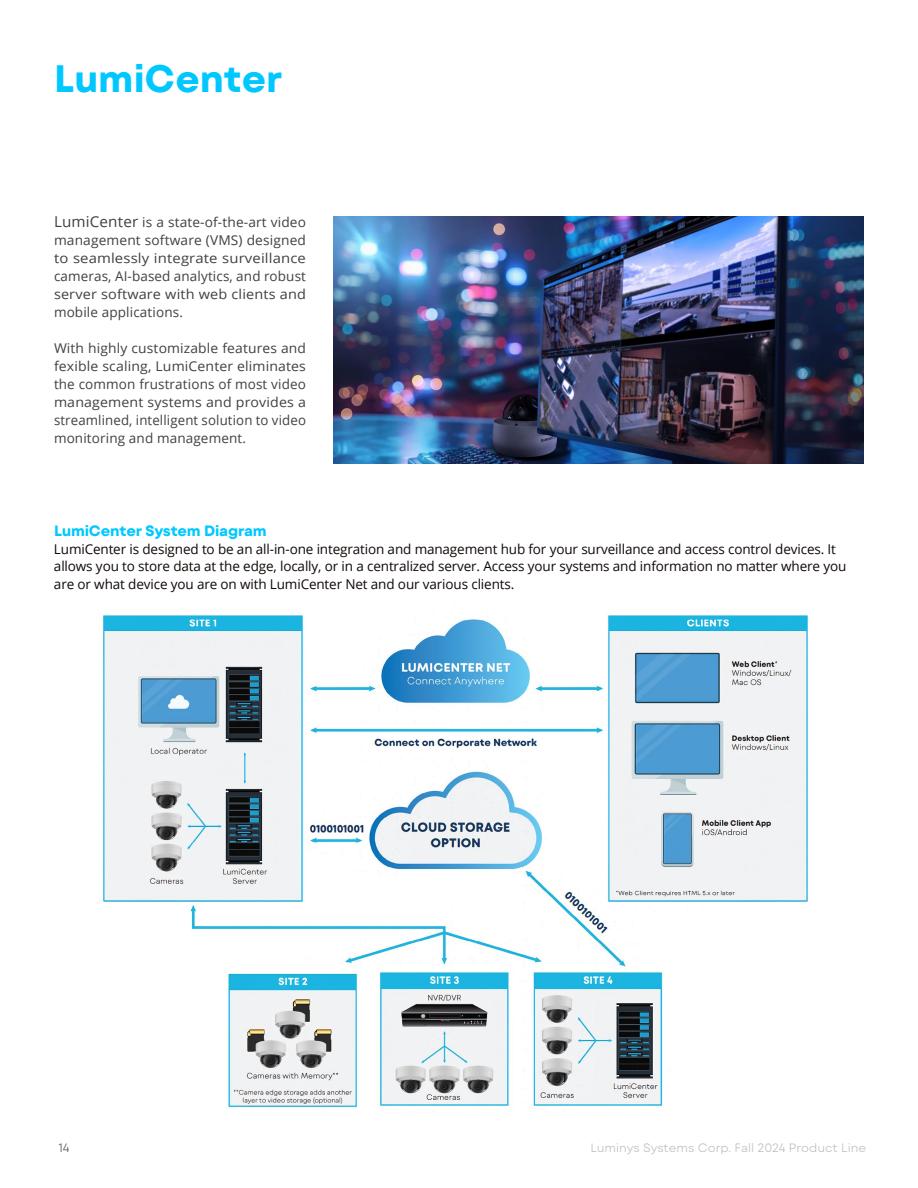
<style>
.page{position:relative;width:918px;height:1188px;background:#fff}
.page>*{position:absolute;margin:0;border:0;box-sizing:border-box;transform-origin:0 0}
.t1{font:700 38.25px "Mont Blanc";color:#00c8ff}
.t2{font:700 15px "Mont Blanc";letter-spacing:-.01em;color:#00c8ff}
.t3{font:13.5px/18px "Open Sans";letter-spacing:.01em;color:#414042;text-align:justify}
.t4{font:13.5px/18px "Open Sans";letter-spacing:-.01em;color:#100906}
.t5{font:300 12.15px "Mont Blanc";color:#bcbec0}
.t6{font:300 12.15px "Mont Blanc";color:#58595b}
.s1{font-size:15px}
</style>
<div class="page">
<img style="left:102px;top:613px;width:706px;height:495px">
<img style="left:333px;top:216px;width:531px;height:248px">
<h1 class="t1" style="left:54px;top:54px;width:230px">LumiCenter</h1>
<p class="t3" style="left:54px;top:213px;width:254px"><span class="s1">LumiCenter</span> is a state-of-the-art video management software (VMS) designed to seamlessly integrate surveillance cameras, AI-based analytics, and robust server software with web clients and mobile applications.</p>
<p class="t3" style="left:54px;top:339px;width:254px">With highly customizable features and fexible scaling, LumiCenter eliminates the common frustrations of most video management systems and provides a streamlined, intelligent solution to video monitoring and management.</p>
<p class="t2" style="left:54px;top:521px;width:214px">LumiCenter System Diagram</p>
<p class="t4" style="left:54px;top:539px;width:794px">LumiCenter is designed to be an all-in-one integration and management hub for your surveillance and access control devices. It allows you to store data at the edge, locally, or in a centralized server. Access your systems and information no matter where you are or what device you are on with LumiCenter Net and our various clients.</p>
<p class="t6" style="left:58px;top:1140px;width:13px">14</p>
<p class="t5" style="left:591px;top:1140px;width:277px">Luminys Systems Corp. Fall 2024 Product Line</p>
</div>
